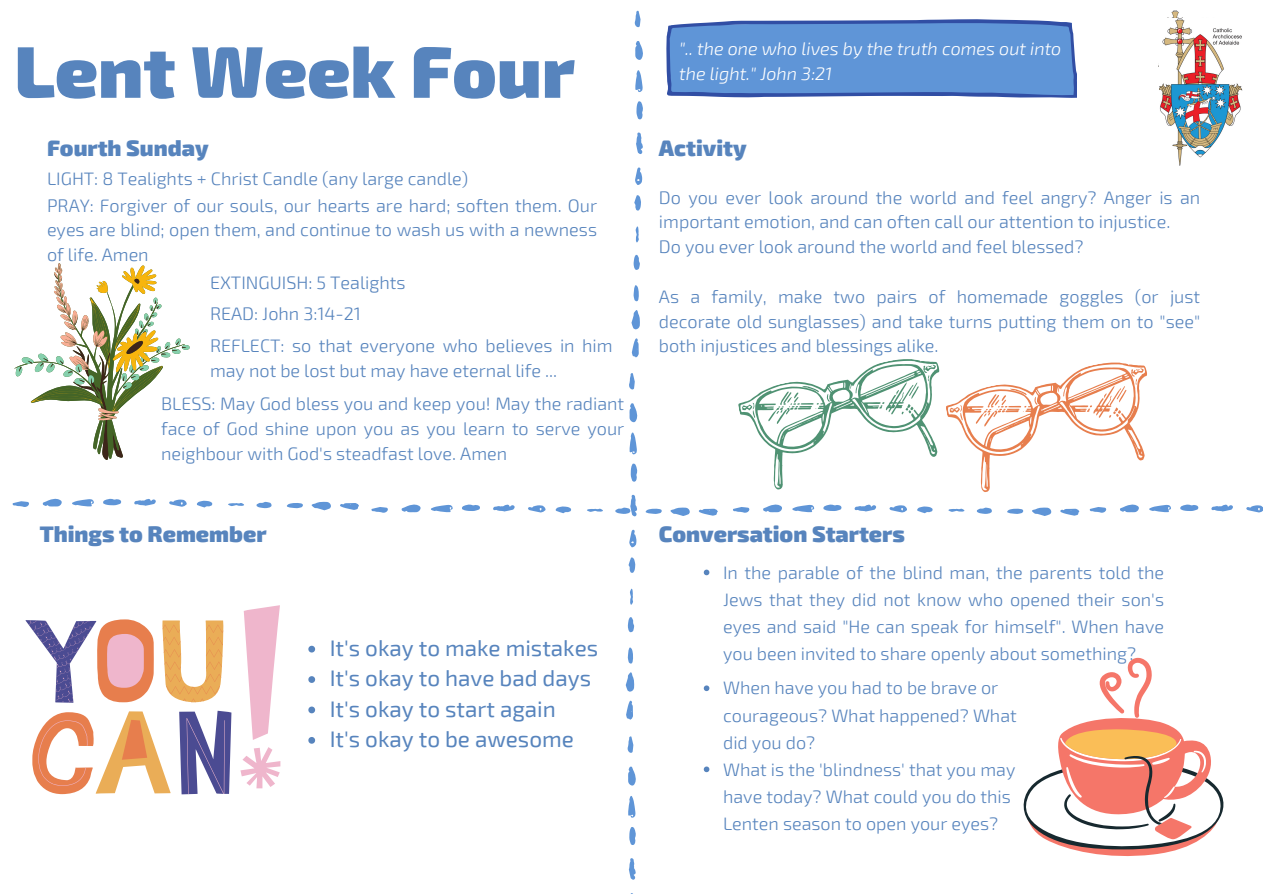
<style>
.page{position:relative;width:1263px;height:894px;background:#fff}
.page>*{position:absolute;margin:0;border:0;box-sizing:border-box;transform-origin:0 0}
.t1{font:900 73.05px "Exo 2";color:#5784bd}
.t2{font:22.5px "Exo 2";color:#5784bd}
.t3{font:900 22.5px "Exo 2";color:#5784bd}
.t4{font:300 18px/24.8px "Exo 2";color:#5784bd;text-align:justify}
.t5{font:italic 300 18px/24.8px "Exo 2";color:#fff}
</style>
<div class="page">
<svg style="left:14px;top:263px;width:176px;height:197px"></svg>
<svg style="left:1024px;top:657px;width:199px;height:198px"></svg>
<svg style="left:666px;top:19px;width:411px;height:79px;background:#6192d3"></svg>
<svg style="left:312px;top:501px;width:19px;height:9px"></svg>
<svg style="left:43px;top:498px;width:19px;height:8px"></svg>
<svg style="left:72px;top:499px;width:22px;height:7px"></svg>
<svg style="left:134px;top:499px;width:22px;height:6px"></svg>
<svg style="left:340px;top:503px;width:19px;height:7px"></svg>
<svg style="left:103px;top:498px;width:18px;height:7px"></svg>
<svg style="left:169px;top:499px;width:18px;height:7px"></svg>
<svg style="left:197px;top:500px;width:16px;height:7px"></svg>
<svg style="left:256px;top:501px;width:16px;height:7px"></svg>
<svg style="left:13px;top:501px;width:16px;height:6px"></svg>
<svg style="left:287px;top:503px;width:16px;height:5px"></svg>
<svg style="left:228px;top:503px;width:16px;height:3px"></svg>
<svg style="left:670px;top:507px;width:20px;height:8px"></svg>
<svg style="left:402px;top:504px;width:19px;height:8px"></svg>
<svg style="left:431px;top:504px;width:22px;height:8px"></svg>
<svg style="left:493px;top:504px;width:22px;height:7px"></svg>
<svg style="left:699px;top:508px;width:19px;height:7px"></svg>
<svg style="left:462px;top:504px;width:18px;height:7px"></svg>
<svg style="left:528px;top:505px;width:18px;height:7px"></svg>
<svg style="left:555px;top:506px;width:16px;height:7px"></svg>
<svg style="left:371px;top:507px;width:17px;height:6px"></svg>
<svg style="left:645px;top:508px;width:17px;height:6px"></svg>
<svg style="left:587px;top:508px;width:16px;height:3px"></svg>
<svg style="left:1032px;top:507px;width:19px;height:8px"></svg>
<svg style="left:763px;top:504px;width:19px;height:8px"></svg>
<svg style="left:792px;top:504px;width:22px;height:8px"></svg>
<svg style="left:854px;top:504px;width:22px;height:7px"></svg>
<svg style="left:1060px;top:508px;width:19px;height:7px"></svg>
<svg style="left:823px;top:504px;width:18px;height:7px"></svg>
<svg style="left:889px;top:505px;width:18px;height:7px"></svg>
<svg style="left:917px;top:506px;width:16px;height:7px"></svg>
<svg style="left:977px;top:507px;width:15px;height:6px"></svg>
<svg style="left:733px;top:507px;width:17px;height:6px"></svg>
<svg style="left:1007px;top:508px;width:16px;height:6px"></svg>
<svg style="left:948px;top:508px;width:16px;height:3px"></svg>
<svg style="left:1120px;top:504px;width:19px;height:8px"></svg>
<svg style="left:1149px;top:504px;width:22px;height:8px"></svg>
<svg style="left:1211px;top:504px;width:22px;height:7px"></svg>
<svg style="left:1180px;top:504px;width:18px;height:7px"></svg>
<svg style="left:1246px;top:505px;width:17px;height:7px"></svg>
<svg style="left:1090px;top:507px;width:16px;height:6px"></svg>
<svg style="left:632px;top:310px;width:8px;height:19px"></svg>
<svg style="left:635px;top:41px;width:8px;height:19px"></svg>
<svg style="left:635px;top:70px;width:8px;height:22px"></svg>
<svg style="left:636px;top:132px;width:7px;height:22px"></svg>
<svg style="left:632px;top:338px;width:7px;height:19px"></svg>
<svg style="left:636px;top:101px;width:7px;height:18px"></svg>
<svg style="left:635px;top:167px;width:7px;height:18px"></svg>
<svg style="left:634px;top:195px;width:7px;height:16px"></svg>
<svg style="left:634px;top:254px;width:6px;height:16px"></svg>
<svg style="left:634px;top:11px;width:6px;height:16px"></svg>
<svg style="left:634px;top:285px;width:5px;height:16px"></svg>
<svg style="left:636px;top:226px;width:3px;height:16px"></svg>
<svg style="left:626px;top:672px;width:8px;height:19px"></svg>
<svg style="left:629px;top:403px;width:8px;height:19px"></svg>
<svg style="left:629px;top:432px;width:8px;height:22px"></svg>
<svg style="left:615px;top:494px;width:22px;height:22px"></svg>
<svg style="left:626px;top:700px;width:7px;height:19px"></svg>
<svg style="left:631px;top:463px;width:6px;height:18px"></svg>
<svg style="left:629px;top:529px;width:7px;height:18px"></svg>
<svg style="left:628px;top:557px;width:7px;height:16px"></svg>
<svg style="left:628px;top:617px;width:6px;height:15px"></svg>
<svg style="left:629px;top:373px;width:6px;height:16px"></svg>
<svg style="left:628px;top:647px;width:5px;height:16px"></svg>
<svg style="left:630px;top:588px;width:3px;height:16px"></svg>
<svg style="left:628px;top:766px;width:8px;height:19px"></svg>
<svg style="left:628px;top:796px;width:7px;height:21px"></svg>
<svg style="left:629px;top:858px;width:7px;height:21px"></svg>
<svg style="left:629px;top:827px;width:7px;height:17px"></svg>
<svg style="left:627px;top:736px;width:6px;height:16px"></svg>
<svg style="left:240px;top:605px;width:40px;height:183px"></svg>
<svg style="left:25px;top:619px;width:206px;height:175px"></svg>
<svg style="left:308px;top:645px;width:7px;height:7px"></svg>
<svg style="left:308px;top:676px;width:7px;height:6px"></svg>
<svg style="left:308px;top:706px;width:7px;height:7px"></svg>
<svg style="left:308px;top:737px;width:7px;height:6px"></svg>
<svg style="left:738px;top:359px;width:409px;height:133px"></svg>
<svg style="left:704px;top:569px;width:5px;height:6px"></svg>
<svg style="left:704px;top:685px;width:5px;height:6px"></svg>
<svg style="left:704px;top:766px;width:5px;height:6px"></svg>
<img style="left:1167px;top:10px;width:16px;height:8px">
<img style="left:1159px;top:18px;width:83px;height:148px">
<p class="t1" style="left:14px;top:23px;width:562px">Lent Week Four</p>
<p class="t3" style="left:47px;top:133px;width:163px">Fourth Sunday</p>
<p class="t4" style="left:47px;top:165px;width:423px">LIGHT: 8 Tealights + Christ Candle (any large candle)</p>
<p class="t4" style="left:47px;top:192px;width:552px">PRAY: Forgiver of our souls, our hearts are hard; soften them. Our eyes are blind; open them, and continue to wash us with a newness of life. Amen</p>
<p class="t4" style="left:210px;top:270px;width:197px">EXTINGUISH: 5 Tealights</p>
<p class="t4" style="left:210px;top:301px;width:152px">READ: John 3:14-21</p>
<p class="t4" style="left:210px;top:333px;width:404px">REFLECT: so that everyone who believes in him may not be lost but may have eternal life ...</p>
<h2 class="t4" style="left:161px;top:390px;width:465px">BLESS: May God bless you and keep you! May the radiant face of God shine upon you as you learn to serve your neighbour with God's steadfast love. Amen</h2>
<p class="t5" style="left:679px;top:36px;width:384px">".. the one who lives by the truth comes out into the light." John 3:21</p>
<p class="t3" style="left:659px;top:133px;width:89px">Activity</p>
<p class="t4" style="left:659px;top:184px;width:543px">Do you ever look around the world and feel angry? Anger is an important emotion, and can often call our attention to injustice.</p>
<p class="t4" style="left:659px;top:234px;width:426px">Do you ever look around the world and feel blessed?</p>
<h2 class="t4" style="left:659px;top:283px;width:543px">As a family, make two pairs of homemade goggles (or just decorate old sunglasses) and take turns putting them on to "see" both injustices and blessings alike.</h2>
<h1 class="t3" style="left:40px;top:518px;width:228px">Things to Remember</h1>
<p class="t3" style="left:659px;top:518px;width:247px">Conversation Starters</p>
<p class="t2" style="left:330px;top:633px;width:270px">It's okay to make mistakes</p>
<p class="t2" style="left:330px;top:663px;width:263px">It's okay to have bad days</p>
<p class="t2" style="left:330px;top:694px;width:228px">It's okay to start again</p>
<p class="t2" style="left:330px;top:724px;width:246px">It's okay to be awesome</p>
<p class="t4" style="left:723px;top:558px;width:442px;line-height:27px">In the parable of the blind man, the parents told the Jews that they did not know who opened their son's eyes and said "He can speak for himself". When have you been invited to share openly about something?</p>
<p class="t4" style="left:723px;top:673px;width:295px;line-height:27px;text-align:left">When have you had to be brave or courageous? What happened? What did you do?</p>
<h2 class="t4" style="left:723px;top:754px;width:294px;line-height:27px;text-align:left">What is the 'blindness' that you may have today? What could you do this<br>Lenten season to open your eyes?</h2>
</div>
